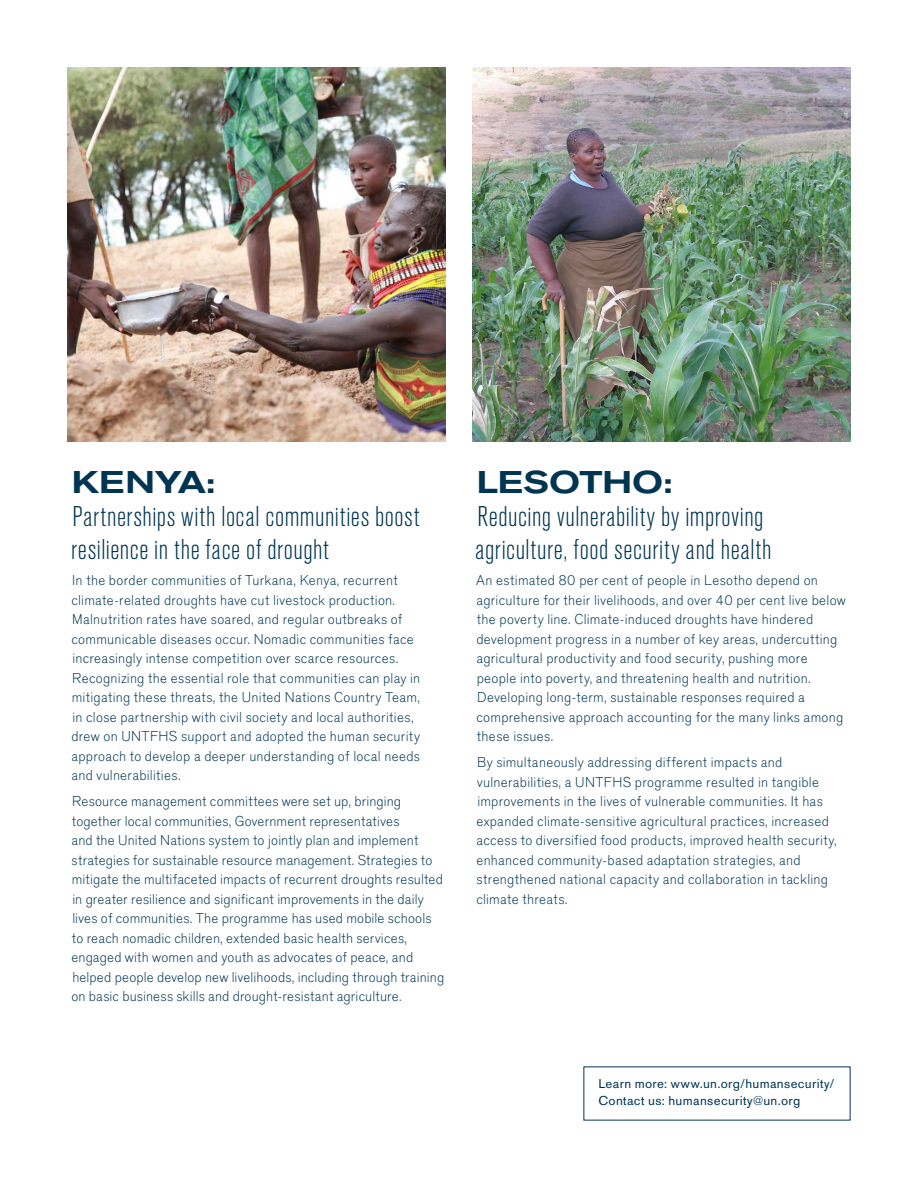
<style>
.page{position:relative;width:918px;height:1188px;background:#fff}
.page>*{position:absolute;margin:0;border:0;box-sizing:border-box;transform-origin:0 0}
.t1{font:33px "A Grotesk Mdm Ext";color:#003552}
.t2{font:30px/33px "A Grotesk Lgt Cnd";letter-spacing:.015em;color:#003552}
.t3{font:15px/19.5px "A Grotesk Lgt";letter-spacing:.015em;color:#003552}
.t4{font:13.5px/16.8px "A Grotesk Rgl";letter-spacing:.025em;color:#003552}
</style>
<div class="page">
<img style="left:472px;top:68px;width:378px;height:373px">
<img style="left:68px;top:68px;width:378px;height:373px">
<h1 class="t1" style="left:72px;top:460px;width:145px">KENYA:</h1>
<h2 class="t2" style="left:71px;top:502px;width:350px">Partnerships with local communities boost resilience in the face of drought</h2>
<p class="t3" style="left:71px;top:572px;width:350px">In the border communities of Turkana, Kenya, recurrent climate-related droughts have cut livestock production.<br>Malnutrition rates have soared, and regular outbreaks of communicable diseases occur. Nomadic communities face increasingly intense competition over scarce resources.<br>Recognizing the essential role that communities can play in mitigating these threats, the United Nations Country Team, in close partnership with civil society and local authorities, drew on UNTFHS support and adopted the human security approach to develop a deeper understanding of local needs and vulnerabilities.</p>
<p class="t3" style="left:71px;top:793px;width:374px">Resource management committees were set up, bringing together local communities, Government representatives<br>and the United Nations system to jointly plan and implement strategies for sustainable resource management. Strategies to mitigate the multifaceted impacts of recurrent droughts resulted in greater resilience and significant improvements in the daily lives of communities. The programme has used mobile schools to reach nomadic children, extended basic health services, engaged with women and youth as advocates of peace, and helped people develop new livelihoods, including through training on basic business skills and drought-resistant agriculture.</p>
<h1 class="t1" style="left:477px;top:460px;width:198px">LESOTHO:</h1>
<h2 class="t2" style="left:475px;top:502px;width:298px">Reducing vulnerability by improving agriculture, food security and health</h2>
<p class="t3" style="left:476px;top:572px;width:371px">An estimated 80 per cent of people in Lesotho depend on agriculture for their livelihoods, and over 40 per cent live below the poverty line. Climate-induced droughts have hindered development progress in a number of key areas, undercutting agricultural productivity and food security, pushing more people into poverty, and threatening health and nutrition.<br>Developing long-term, sustainable responses required a comprehensive approach accounting for the many links among these issues.</p>
<p class="t3" style="left:476px;top:754px;width:362px">By simultaneously addressing different impacts and vulnerabilities, a UNTFHS programme resulted in tangible improvements in the lives of vulnerable communities. It has expanded climate-sensitive agricultural practices, increased access to diversified food products, improved health security, enhanced community-based adaptation strategies, and strengthened national capacity and collaboration in tackling climate threats.</p>
<p class="t4" style="left:598px;top:1076px;width:237px">Learn more: www.un.org/humansecurity/<br>Contact us: humansecurity@un.org</p>
</div>
